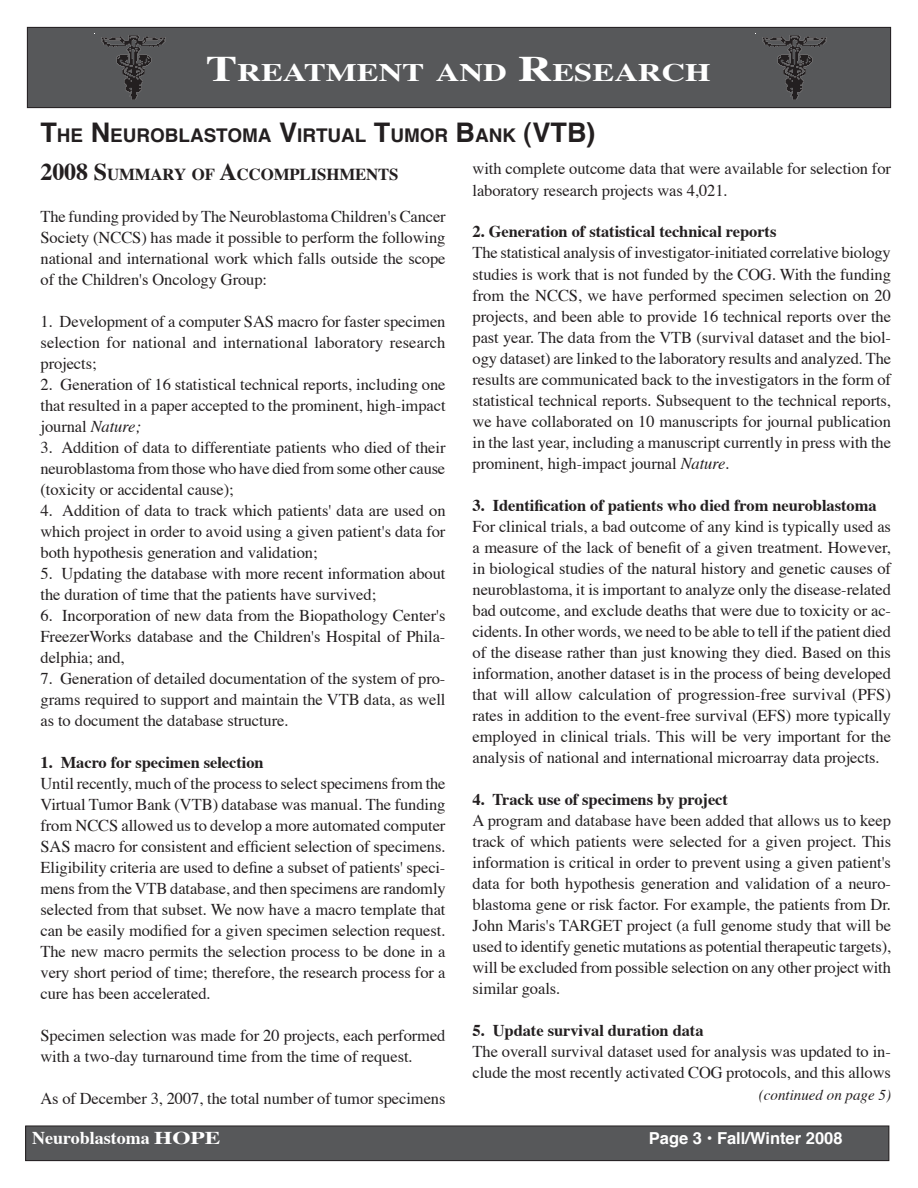
<style>
.page{position:relative;width:918px;height:1188px;background:#fff}
.page>*{position:absolute;margin:0;border:0;box-sizing:border-box;transform-origin:0 0}
.t1{font:700 25.2px "Times";color:#fff;scale:1.3 1}
.t2{font:700 18.9px "Helvetica";color:#231f20}
.t3{font:700 18px "Times";color:#fff}
.t4{font:700 16.8px "Times";letter-spacing:-.005em;color:#231f20}
.t5{font:16.5px/21px "Times";letter-spacing:-.005em;color:#231f20;text-align:justify}
.t6{font:700 16.5px "Times";letter-spacing:-.005em;color:#231f20}
.t7{font:700 16.5px "Helvetica";color:#fff}
.t8{font:italic 15px "Times";color:#231f20}
.s1{font-size:36px}
.s2{font-size:27px}
.s3{font-size:24px}
.s4{font-style:italic}
</style>
<div class="page">
<div style="left:27px;top:27px;width:864px;height:81px;background:#57585a"></div>
<div style="left:27px;top:27px;width:864px;height:81px;border:1px solid #231f20"></div>
<div style="left:26px;top:1126px;width:863px;height:35px;background:#57585a"></div>
<div style="left:25px;top:1126px;width:864px;height:35px;border:1px solid #231f20"></div>
<img style="left:101px;top:35px;width:65px;height:65px">
<img style="left:762px;top:35px;width:65px;height:65px">
<h1 class="t1" style="left:206px;top:48px;width:389px"><span class="s1">T</span>reatment and <span class="s1">R</span>esearch</h1>
<p class="t2" style="left:40px;top:119px;width:557px"><span class="s2">T</span>HE <span class="s2">N</span> EUROBLASTOMA <span class="s2">V</span>IRTUAL <span class="s2">T</span>UMOR <span class="s2">B</span>ANK <span class="s2">(VTB)</span></p>
<p class="t4" style="left:40px;top:158px;width:360px"><span class="s3">2008 S</span>ummary of <span class="s3">A</span>ccomplishments</p>
<p class="t5" style="left:40px;top:205px;width:407px">The funding provided by The Neuroblastoma Children's Cancer Society (NCCS) has made it possible to perform the following national and international work which falls outside the scope of the Children's Oncology Group:</p>
<p class="t5" style="left:40px;top:310px;width:407px">1. Development of a computer SAS macro for faster specimen selection for national and international laboratory research projects;</p>
<p class="t5" style="left:40px;top:373px;width:407px">2. Generation of 16 statistical technical reports, including one that resulted in a paper accepted to the prominent, high-impact journal <span class="s4">Nature;</span></p>
<p class="t5" style="left:40px;top:436px;width:407px">3. Addition of data to differentiate patients who died of their neuroblastoma from those who have died from some other cause (toxicity or accidental cause);</p>
<p class="t5" style="left:40px;top:499px;width:407px">4. Addition of data to track which patients' data are used on which project in order to avoid using a given patient's data for both hypothesis generation and validation;</p>
<p class="t5" style="left:40px;top:562px;width:407px">5. Updating the database with more recent information about the duration of time that the patients have survived;</p>
<p class="t5" style="left:40px;top:604px;width:407px">6. Incorporation of new data from the Biopathology Center's FreezerWorks database and the Children's Hospital of Phila&shy;delphia; and,</p>
<p class="t5" style="left:40px;top:667px;width:407px">7. Generation of detailed documentation of the system of pro&shy;grams required to support and maintain the VTB data, as well as to document the database structure.</p>
<p class="t6" style="left:40px;top:747px;width:225px">1. Macro for specimen selection</p>
<p class="t5" style="left:40px;top:772px;width:407px">Until recently, much of the process to select specimens from the Virtual Tumor Bank (VTB) database was manual. The funding from NCCS allowed us to develop a more automated computer SAS macro for consistent and efficient selection of specimens.<br>Eligibility criteria are used to define a subset of patients' speci&shy;mens from the VTB database, and then specimens are randomly selected from that subset. We now have a macro template that can be easily modified for a given specimen selection request.<br>The new macro permits the selection process to be done in a very short period of time; therefore, the research process for a cure has been accelerated.</p>
<p class="t5" style="left:40px;top:1024px;width:407px">Specimen selection was made for 20 projects, each performed with a two-day turnaround time from the time of request.</p>
<p class="t5" style="left:40px;top:1087px;width:407px">As of December 3, 2007, the total number of tumor specimens</p>
<p class="t5" style="left:473px;top:157px;width:420px">with complete outcome data that were available for selection for laboratory research projects was 4,021.</p>
<p class="t6" style="left:473px;top:216px;width:305px">2. Generation of statistical technical reports</p>
<p class="t5" style="left:473px;top:241px;width:420px">The statistical analysis of investigator-initiated correlative biology studies is work that is not funded by the COG. With the funding from the NCCS, we have performed specimen selection on 20 projects, and been able to provide 16 technical reports over the past year. The data from the VTB (survival dataset and the biol&shy;ogy dataset) are linked to the laboratory results and analyzed. The results are communicated back to the investigators in the form of statistical technical reports. Subsequent to the technical reports, we have collaborated on 10 manuscripts for journal publication in the last year, including a manuscript currently in press with the prominent, high-impact journal <span class="s4">Nature.</span></p>
<p class="t6" style="left:473px;top:489px;width:406px">3. Identification of patients who died from neuroblastoma</p>
<p class="t5" style="left:473px;top:514px;width:420px">For clinical trials, a bad outcome of any kind is typically used as a measure of the lack of benefit of a given treatment. However, in biological studies of the natural history and genetic causes of neuroblastoma, it is important to analyze only the disease-related bad outcome, and exclude deaths that were due to toxicity or ac&shy;cidents. In other words, we need to be able to tell if the patient died of the disease rather than just knowing they died. Based on this information, another dataset is in the process of being developed that will allow calculation of progression-free survival (PFS) rates in addition to the event-free survival (EFS) more typically employed in clinical trials. This will be very important for the analysis of national and international microarray data projects.</p>
<p class="t6" style="left:473px;top:783px;width:257px">4. Track use of specimens by project</p>
<p class="t5" style="left:473px;top:808px;width:420px">A program and database have been added that allows us to keep track of which patients were selected for a given project. This information is critical in order to prevent using a given patient's data for both hypothesis generation and validation of a neuro&shy;blastoma gene or risk factor. For example, the patients from Dr.<br>John Maris's TARGET project (a full genome study that will be used to identify genetic mutations as potential therapeutic targets), will be excluded from possible selection on any other project with similar goals.</p>
<p class="t6" style="left:473px;top:1014px;width:233px">5. Update survival duration data</p>
<p class="t5" style="left:473px;top:1039px;width:420px">The overall survival dataset used for analysis was updated to in&shy;clude the most recently activated COG protocols, and this allows</p>
<p class="t8" style="left:759px;top:1082px;width:134px">(continued on page 5)</p>
<p class="t3" style="left:32px;top:1121px;width:190px">Neuroblastoma HOPE</p>
<p class="t7" style="left:649px;top:1123px;width:195px">PAGE 3 • FALL/WINTER 2008</p>
</div>
